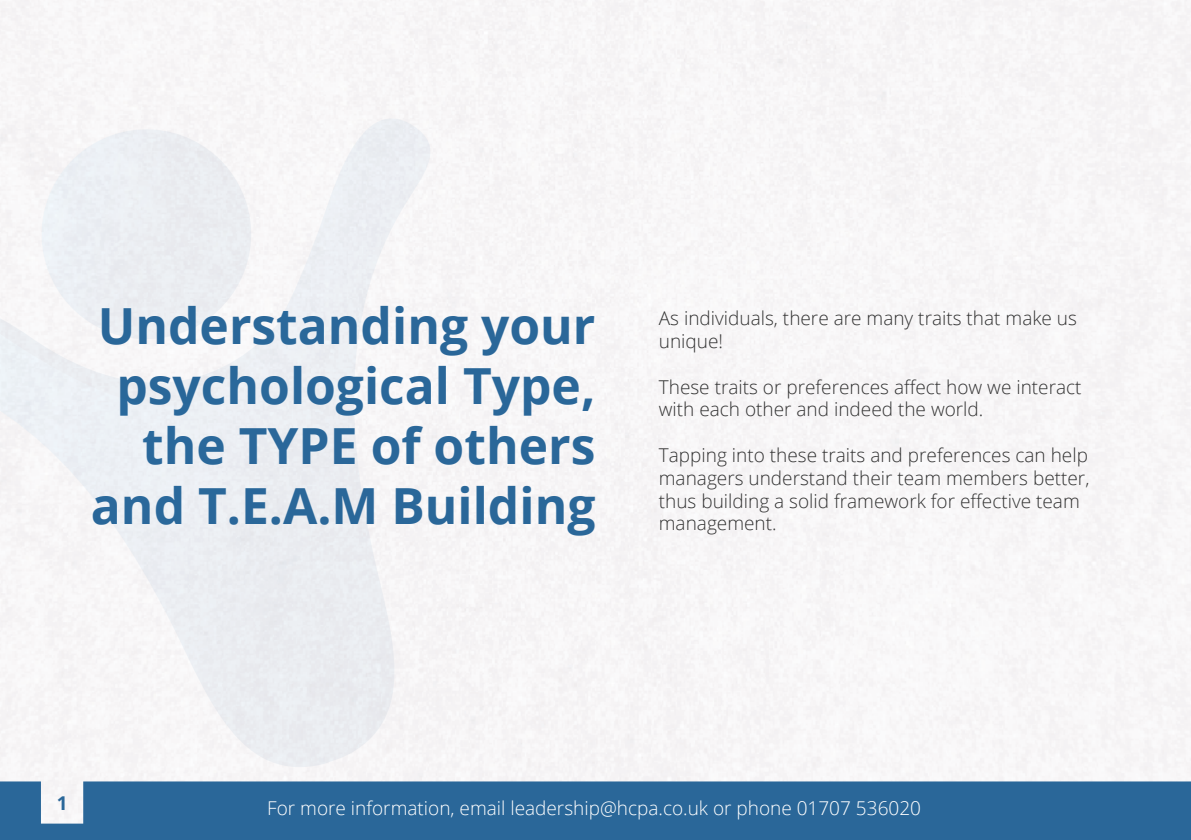
<style>
.page{position:relative;width:1191px;height:840px;background:#fff}
.page>*{position:absolute;margin:0;border:0;box-sizing:border-box;transform-origin:0 0}
.t1{font:700 49.8px/59.6px "Open Sans";color:#2a6799;text-align:right}
.t2{font:300 19px/22.8px "Open Sans";color:#333}
.t3{font:300 19px "Open Sans";color:#fff}
.t4{font:700 19px "Open Sans";color:#2a6799}
</style>
<div class="page">
<div style="left:0;top:781px;width:1191px;height:58px;background:#2a6799"></div>
<svg style="left:0;top:118px;width:430px;height:648px"></svg>
<svg style="left:28px;top:129px;width:236px;height:223px"></svg>
<h1 class="t1" style="left:91px;top:295px;width:506px">Understanding your psychological Type, the TYPE of others and T.E.A.M Building</h1>
<p class="t2" style="left:659px;top:306px;width:420px">As individuals, there are many traits that make us unique!</p>
<p class="t2" style="left:659px;top:374px;width:424px">These traits or preferences affect how we interact with each other and indeed the world.</p>
<p class="t2" style="left:659px;top:443px;width:432px">Tapping into these traits and preferences can help managers understand their team members better, thus building a solid framework for effective team management.</p>
<p class="t4" style="left:57px;top:789px;width:12px">1</p>
<p class="t3" style="left:267px;top:794px;width:655px">For more information, email leadership@hcpa.co.uk or phone 01707 536020</p>
</div>
